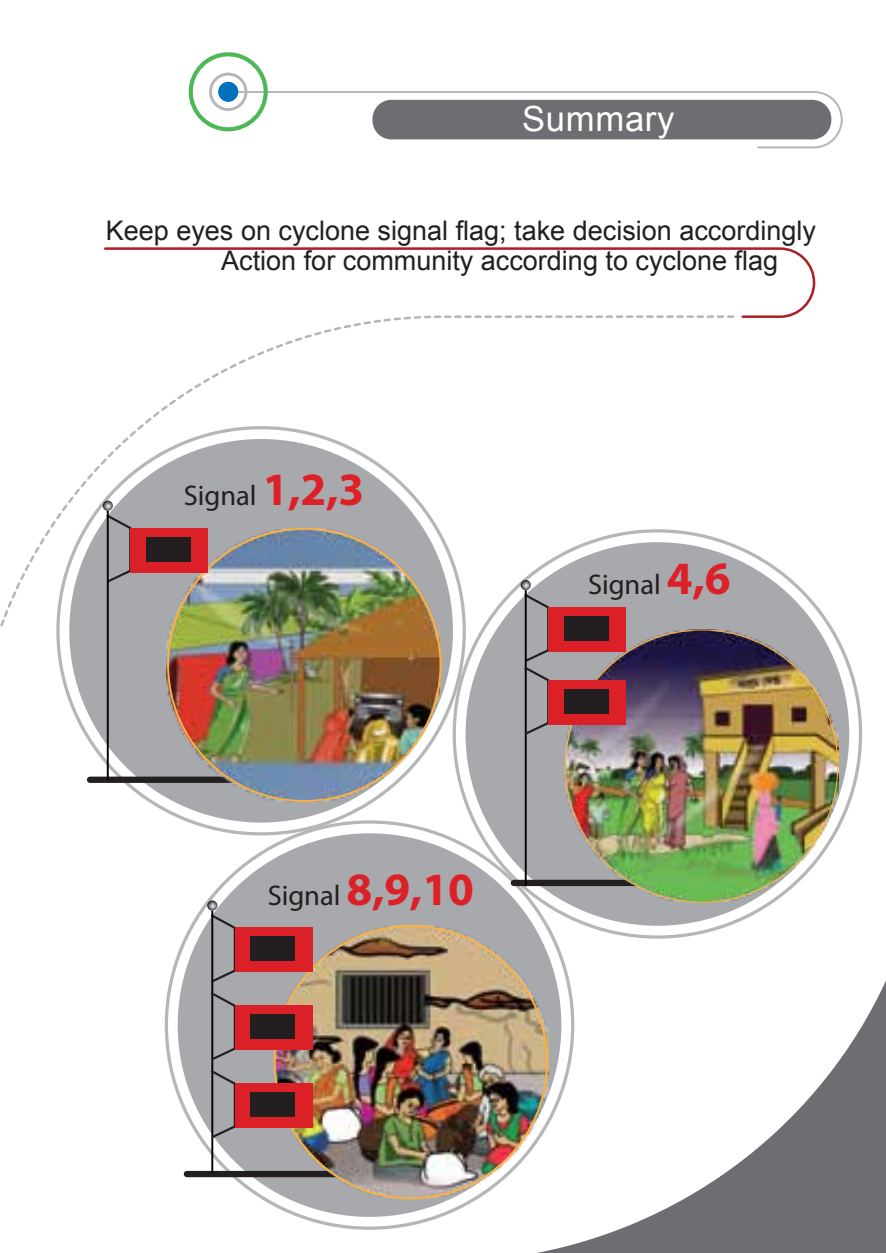
<style>
.page{position:relative;width:886px;height:1253px;background:#fff}
.page>*{position:absolute;margin:0;border:0;box-sizing:border-box;transform-origin:0 0}
.t1{font:34.5px "Arial";letter-spacing:.02em;color:#fff}
.t2{font:28.5px "Myriad Pro";color:#231f20}
.t3{font:27px/30px "Arial";color:#231f20}
.s1{font-weight:700;font-size:46.5px;color:#dc2028}
</style>
<div class="page">
<div style="left:178px;top:833px;width:383px;height:384px;background:#a7a9ac;border-radius:50%"></div>
<div style="left:69px;top:439px;width:384px;height:383px;background:#a7a9ac;border-radius:50%"></div>
<div style="left:465px;top:542px;width:384px;height:384px;background:#a7a9ac;border-radius:50%"></div>
<div style="left:514px;top:880px;width:131px;height:6px;background:#231f20"></div>
<div style="left:90px;top:776px;width:151px;height:7px;background:#231f20"></div>
<img style="left:167px;top:628px;width:272px;height:173px">
<img style="left:565px;top:630px;width:273px;height:272px">
<svg style="left:537px;top:980px;width:349px;height:273px"></svg>
<svg style="left:227px;top:90px;width:616px;height:59px"></svg>
<div style="left:372px;top:100px;width:459px;height:39px;background:#6d6e71;border-radius:19px"></div>
<div style="left:218px;top:82px;width:20px;height:20px;background:#0072bc;border-radius:50%"></div>
<div style="left:209px;top:73px;width:38px;height:38px;border:3px solid #b6b6b6;border-radius:50%"></div>
<div style="left:189px;top:52px;width:79px;height:79px;border:4px solid #4eb857;border-radius:50%"></div>
<svg style="left:104px;top:247px;width:712px;height:71px"></svg>
<svg style="left:0;top:314px;width:738px;height:314px"></svg>
<div style="left:548px;top:607px;width:78px;height:44px;background:#dc2028"></div>
<div style="left:564px;top:616px;width:44px;height:25px;background:#231f20"></div>
<svg style="left:520px;top:580px;width:30px;height:306px"></svg>
<div style="left:548px;top:680px;width:78px;height:44px;background:#dc2028"></div>
<div style="left:564px;top:689px;width:44px;height:24px;background:#231f20"></div>
<svg style="left:103px;top:501px;width:29px;height:279px"></svg>
<div style="left:130px;top:528px;width:78px;height:44px;background:#dc2028"></div>
<div style="left:146px;top:537px;width:44px;height:24px;background:#231f20"></div>
<div style="left:187px;top:1171px;width:155px;height:6px;background:#231f20"></div>
<img style="left:275px;top:925px;width:273px;height:272px">
<div style="left:235px;top:928px;width:78px;height:44px;background:#dc2028"></div>
<div style="left:251px;top:937px;width:44px;height:24px;background:#231f20"></div>
<div style="left:235px;top:1006px;width:78px;height:44px;background:#dc2028"></div>
<div style="left:251px;top:1015px;width:44px;height:24px;background:#231f20"></div>
<svg style="left:207px;top:900px;width:30px;height:273px"></svg>
<div style="left:235px;top:1084px;width:78px;height:44px;background:#dc2028"></div>
<div style="left:251px;top:1092px;width:44px;height:25px;background:#231f20"></div>
<p class="t1" style="left:522px;top:97px;width:154px">Summary</p>
<p class="t3" style="left:221px;top:216px;width:596px;text-indent:-115px">Keep eyes on cyclone signal flag; take decision accordingly<br>Action for community according to cyclone flag</p>
<p class="t2" style="left:184px;top:478px;width:182px">Signal <span class="s1">1,2,3</span></p>
<p class="t2" style="left:268px;top:878px;width:208px">Signal <span class="s1">8,9,10</span></p>
<p class="t2" style="left:588px;top:567px;width:144px">Signal <span class="s1">4,6</span></p>
</div>
